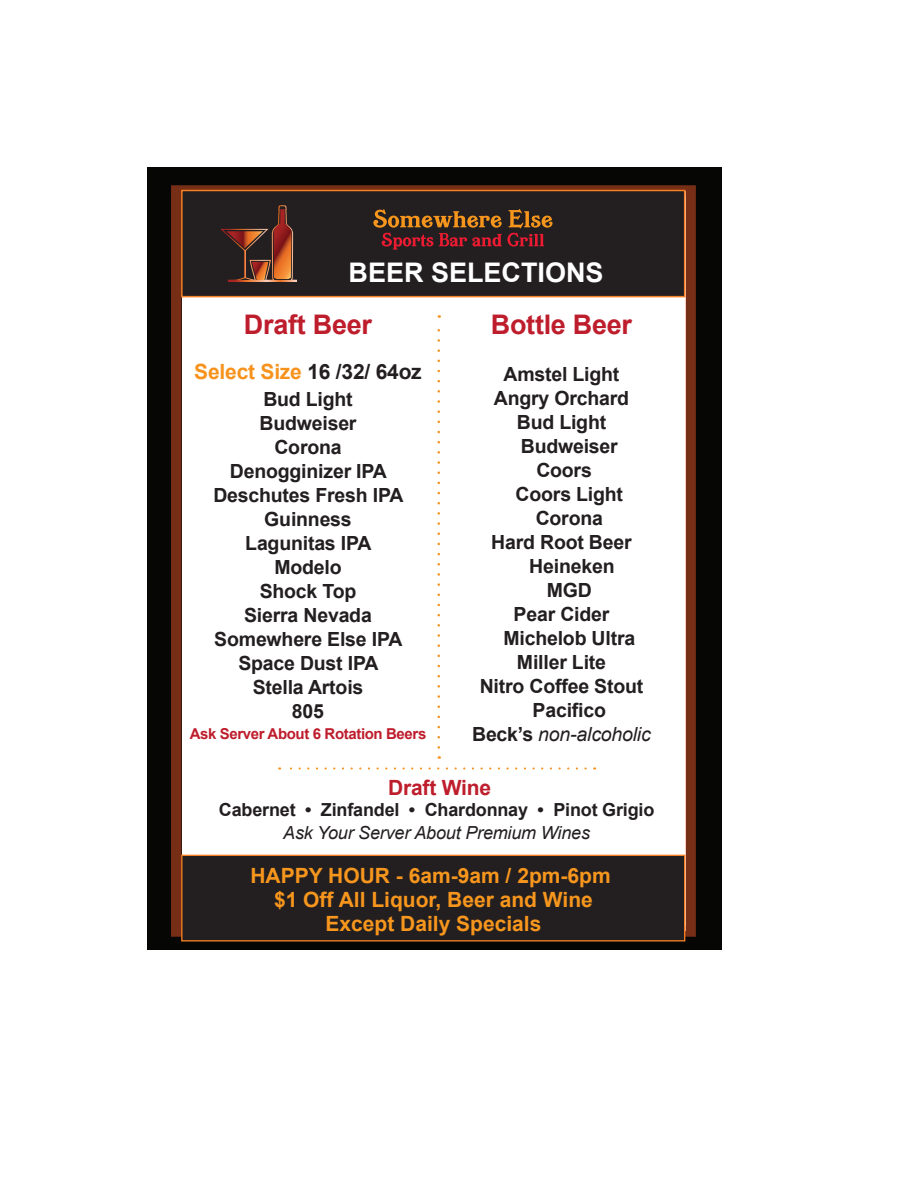
<style>
.page{position:relative;width:918px;height:1188px;background:#fff}
.page>*{position:absolute;margin:0;border:0;box-sizing:border-box;transform-origin:0 0}
.t1{font:700 27px "Arial";letter-spacing:-.01em;color:#be1d2c}
.t2{font:700 27px "Arial";color:#fff}
.t3{font:700 21px/24px "Arial";color:#f7961d;text-align:center}
.t4{font:700 21px "Arial";letter-spacing:-.01em;color:#f7931d}
.t5{font:700 21px "Arial";letter-spacing:-.01em;color:#be1d2c}
.t6{font:700 19.5px/24px "Arial";letter-spacing:-.01em;color:#231f20;text-align:center}
.t7{font:italic 19.5px "Arial";letter-spacing:-.01em;color:#231f20}
.t8{font:700 18px "Arial";letter-spacing:-.01em;color:#231f20}
.t9{font:italic 18px "Arial";letter-spacing:-.01em;color:#231f20}
.t10{font:700 15px "Arial";letter-spacing:-.025em;color:#be1d2c}
.s1{color:#231f20}
.s2{font-weight:700;font-style:normal}
</style>
<div class="page">
<div style="left:153px;top:932px;width:567px;height:18px;background:#060705"></div>
<svg style="left:153px;top:167px;width:567px;height:23px;background:#1e0f08"></svg>
<svg style="left:147px;top:167px;width:34px;height:783px;background:#251109"></svg>
<svg style="left:687px;top:167px;width:34px;height:783px;background:#241109"></svg>
<div style="left:181px;top:190px;width:504px;height:107px;background:#231f20;border:1px solid #f57f24"></div>
<div style="left:181px;top:855px;width:504px;height:87px;background:#231f20;border:1px solid #f57f24"></div>
<svg style="left:373px;top:209px;width:180px;height:41px"></svg>
<svg style="left:220px;top:205px;width:77px;height:93px"></svg>
<svg style="left:438px;top:315px;width:2px;height:432px"></svg>
<svg style="left:279px;top:767px;width:307px;height:3px"></svg>
<h1 class="t2" style="left:349px;top:255px;width:257px">BEER SELECTIONS</h1>
<h1 class="t1" style="left:244px;top:307px;width:130px">Draft Beer</h1>
<p class="t4" style="left:194px;top:358px;width:229px">Select Size <span class="s1">16 /32/ 64oz</span></p>
<p class="t6" style="left:213px;top:388px;width:192px">Bud Light<br>Budweiser<br>Corona<br>Denogginizer IPA<br>Deschutes Fresh IPA<br>Guinness<br>Lagunitas IPA<br>Modelo<br>Shock Top<br>Sierra Nevada<br>Somewhere Else IPA<br>Space Dust IPA<br>Stella Artois<br>805</p>
<p class="t10" style="left:190px;top:724px;width:238px">Ask Server About 6 Rotation Beers</p>
<h1 class="t1" style="left:491px;top:307px;width:143px">Bottle Beer</h1>
<p class="t6" style="left:504px;top:362px;width:117px">Amstel Light</p>
<p class="t6" style="left:494px;top:386px;width:137px">Angry Orchard</p>
<p class="t6" style="left:517px;top:410px;width:91px">Bud Light</p>
<p class="t6" style="left:521px;top:434px;width:99px">Budweiser</p>
<p class="t6" style="left:536px;top:458px;width:57px">Coors</p>
<p class="t6" style="left:516px;top:482px;width:109px">Coors Light</p>
<p class="t6" style="left:536px;top:506px;width:69px">Corona</p>
<p class="t6" style="left:491px;top:530px;width:142px">Hard Root Beer</p>
<p class="t6" style="left:529px;top:554px;width:87px">Heineken</p>
<p class="t6" style="left:547px;top:578px;width:47px">MGD</p>
<p class="t6" style="left:514px;top:602px;width:97px">Pear Cider</p>
<p class="t6" style="left:503px;top:626px;width:133px">Michelob Ultra</p>
<p class="t6" style="left:517px;top:650px;width:91px">Miller Lite</p>
<p class="t6" style="left:480px;top:674px;width:165px">Nitro Coffee Stout</p>
<p class="t6" style="left:533px;top:698px;width:75px">Pacifico</p>
<p class="t7" style="left:472px;top:721px;width:180px"><span class="s2">Beck’s</span> non-alcoholic</p>
<p class="t5" style="left:388px;top:774px;width:104px">Draft Wine</p>
<p class="t8" style="left:219px;top:798px;width:437px">Cabernet • Zinfandel • Chardonnay • Pinot Grigio</p>
<p class="t9" style="left:283px;top:821px;width:308px">Ask Your Server About Premium Wines</p>
<p class="t3" style="left:250px;top:864px;width:362px">HAPPY HOUR - 6am-9am / 2pm-6pm $1 Off All Liquor, Beer and Wine<br>Except Daily Specials</p>
</div>
